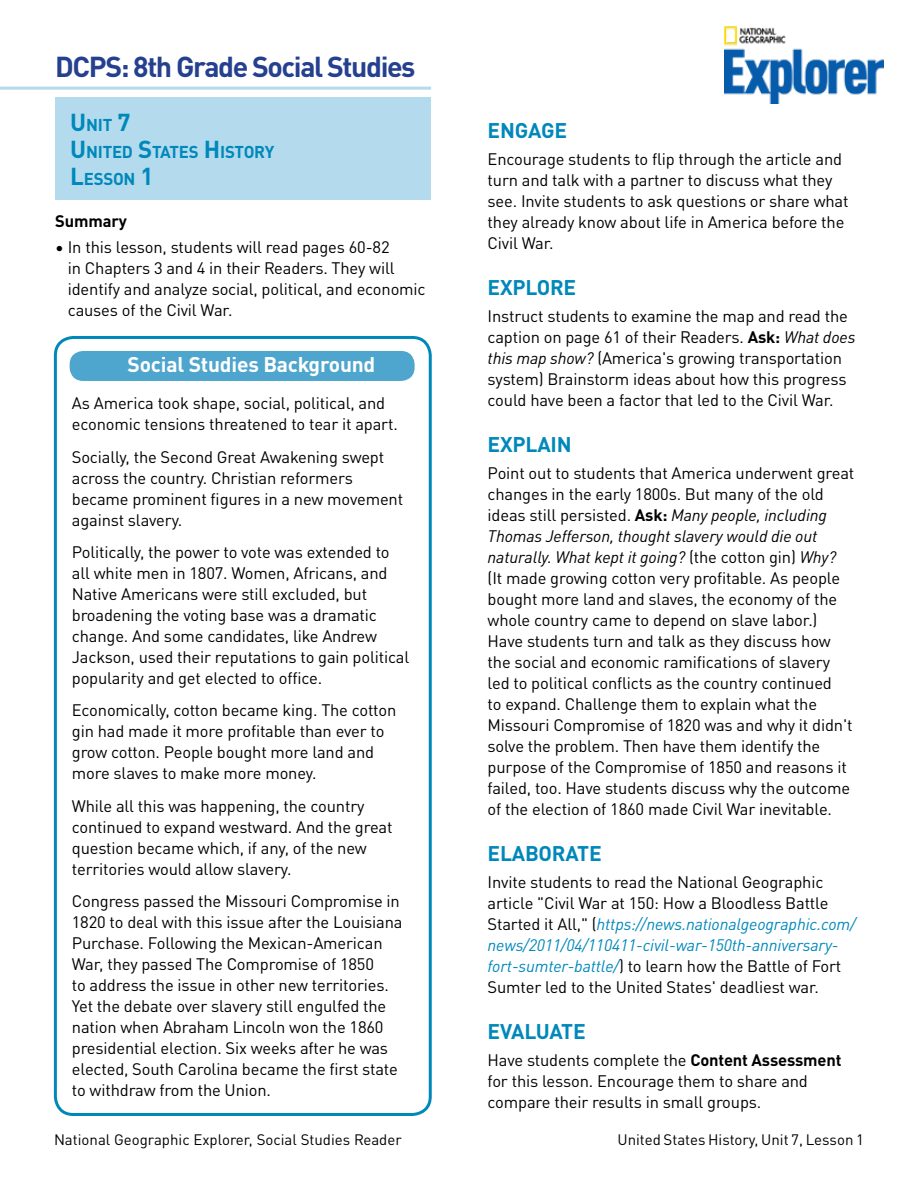
<style>
.page{position:relative;width:918px;height:1188px;background:#fff}
.page>*{position:absolute;margin:0;border:0;box-sizing:border-box;transform-origin:0 0}
.t1{font:700 28.5px "DINOT";letter-spacing:-.05em;color:#25408f}
.t2{font:700 21px "DINOT";letter-spacing:-.01em;color:#08b}
.t3{font:700 21px "DINOT";letter-spacing:-.01em;color:#fff}
.t4{font:700 16.95px/27px "DINOT";letter-spacing:-.015em;color:#08b}
.t5{font:16.5px/21px "DINOT";letter-spacing:-.01em;color:#000}
.t6{font:700 16.5px "DINOT";letter-spacing:-.01em;color:#000}
.t7{font:15px "DINOT";color:#000}
.s1{font-size:24.3px}
.s2{font-weight:700}
.s3{font-style:italic}
.s4{font-style:italic;color:#08b}
</style>
<div class="page">
<div style="left:70px;top:351px;width:345px;height:30px;background:#4ea6ce;border-radius:14px"></div>
<div style="left:54px;top:336px;width:378px;height:780px;border:3px solid #08b;border-radius:18px"></div>
<hr style="left:0;top:87px;width:431px;height:3px;background:#b3dbed">
<div style="left:55px;top:97px;width:375px;height:103px;background:#b3dbed"></div>
<img style="left:725px;top:26px;width:158px;height:78px">
<h1 class="t1" style="left:55px;top:44px;width:362px">DCPS: 8th Grade Social Studies</h1>
<p class="t4" style="left:70px;top:110px;width:206px"><span class="s1">U</span>NIT <span class="s1">7<br>U</span>NITED <span class="s1">S</span>TATES <span class="s1">H</span>ISTORY<br><span class="s1">L</span>ESSON <span class="s1">1</span></p>
<p class="t6" style="left:55px;top:209px;width:73px">Summary</p>
<p class="t5" style="left:68px;top:235px;width:359px;text-indent:-13px">• In this lesson, students will read pages 60-82<br>in Chapters 3 and 4 in their Readers. They will identify and analyze social, political, and economic causes of the Civil War.</p>
<p class="t3" style="left:128px;top:348px;width:249px">Social Studies Background</p>
<p class="t5" style="left:72px;top:392px;width:327px">As America took shape, social, political, and economic tensions threatened to tear it apart.</p>
<p class="t5" style="left:72px;top:445px;width:333px">Socially, the Second Great Awakening swept across the country. Christian reformers became prominent figures in a new movement against slavery.</p>
<p class="t5" style="left:72px;top:540px;width:339px">Politically, the power to vote was extended to all white men in 1807. Women, Africans, and Native Americans were still excluded, but broadening the voting base was a dramatic change. And some candidates, like Andrew Jackson, used their reputations to gain political popularity and get elected to office.</p>
<p class="t5" style="left:72px;top:699px;width:326px">Economically, cotton became king. The cotton gin had made it more profitable than ever to grow cotton. People bought more land and more slaves to make more money.</p>
<p class="t5" style="left:72px;top:794px;width:322px">While all this was happening, the country continued to expand westward. And the great question became which, if any, of the new territories would allow slavery.</p>
<p class="t5" style="left:72px;top:889px;width:332px">Congress passed the Missouri Compromise in 1820 to deal with this issue after the Louisiana Purchase. Following the Mexican-American War, they passed The Compromise of 1850<br>to address the issue in other new territories.<br>Yet the debate over slavery still engulfed the nation when Abraham Lincoln won the 1860 presidential election. Six weeks after he was elected, South Carolina became the first state to withdraw from the Union.</p>
<p class="t2" style="left:488px;top:114px;width:81px">ENGAGE</p>
<p class="t5" style="left:488px;top:147px;width:362px">Encourage students to flip through the article and turn and talk with a partner to discuss what they see. Invite students to ask questions or share what they already know about life in America before the Civil War.</p>
<p class="t2" style="left:488px;top:271px;width:90px">EXPLORE</p>
<p class="t5" style="left:488px;top:304px;width:369px">Instruct students to examine the map and read the caption on page 61 of their Readers. <span class="s2">Ask:</span> <span class="s3">What does this map show?</span> (America's growing transportation system) Brainstorm ideas about how this progress could have been a factor that led to the Civil War.</p>
<p class="t2" style="left:488px;top:428px;width:86px">EXPLAIN</p>
<p class="t5" style="left:488px;top:461px;width:368px">Point out to students that America underwent great changes in the early 1800s. But many of the old ideas still persisted. <span class="s2">Ask:</span> <span class="s3">Many people, including Thomas Jefferson, thought slavery would die out naturally. What kept it going?</span> (the cotton gin) <span class="s3">Why? </span>(It made growing cotton very profitable. As people bought more land and slaves, the economy of the whole country came to depend on slave labor.)<br>Have students turn and talk as they discuss how the social and economic ramifications of slavery led to political conflicts as the country continued<br>to expand. Challenge them to explain what the Missouri Compromise of 1820 was and why it didn't solve the problem. Then have them identify the purpose of the Compromise of 1850 and reasons it failed, too. Have students discuss why the outcome of the election of 1860 made Civil War inevitable.</p>
<p class="t2" style="left:488px;top:837px;width:116px">ELABORATE</p>
<p class="t5" style="left:488px;top:871px;width:370px">Invite students to read the National Geographic article "Civil War at 150: How a Bloodless Battle Started it All," (<span class="s4">https://news.nationalgeographic.com/ news/2011/04/110411-civil-war-150th-anniversary&shy;fort-sumter-battle/</span>) to learn how the Battle of Fort Sumter led to the United States' deadliest war.</p>
<p class="t2" style="left:488px;top:1015px;width:100px">EVALUATE</p>
<p class="t5" style="left:488px;top:1049px;width:355px">Have students complete the <span class="s2">Content Assessment </span>for this lesson. Encourage them to share and compare their results in small groups.</p>
<p class="t7" style="left:54px;top:1129px;width:349px">National Geographic Explorer, Social Studies Reader</p>
<p class="t7" style="left:617px;top:1129px;width:248px">United States History, Unit 7, Lesson 1</p>
</div>
